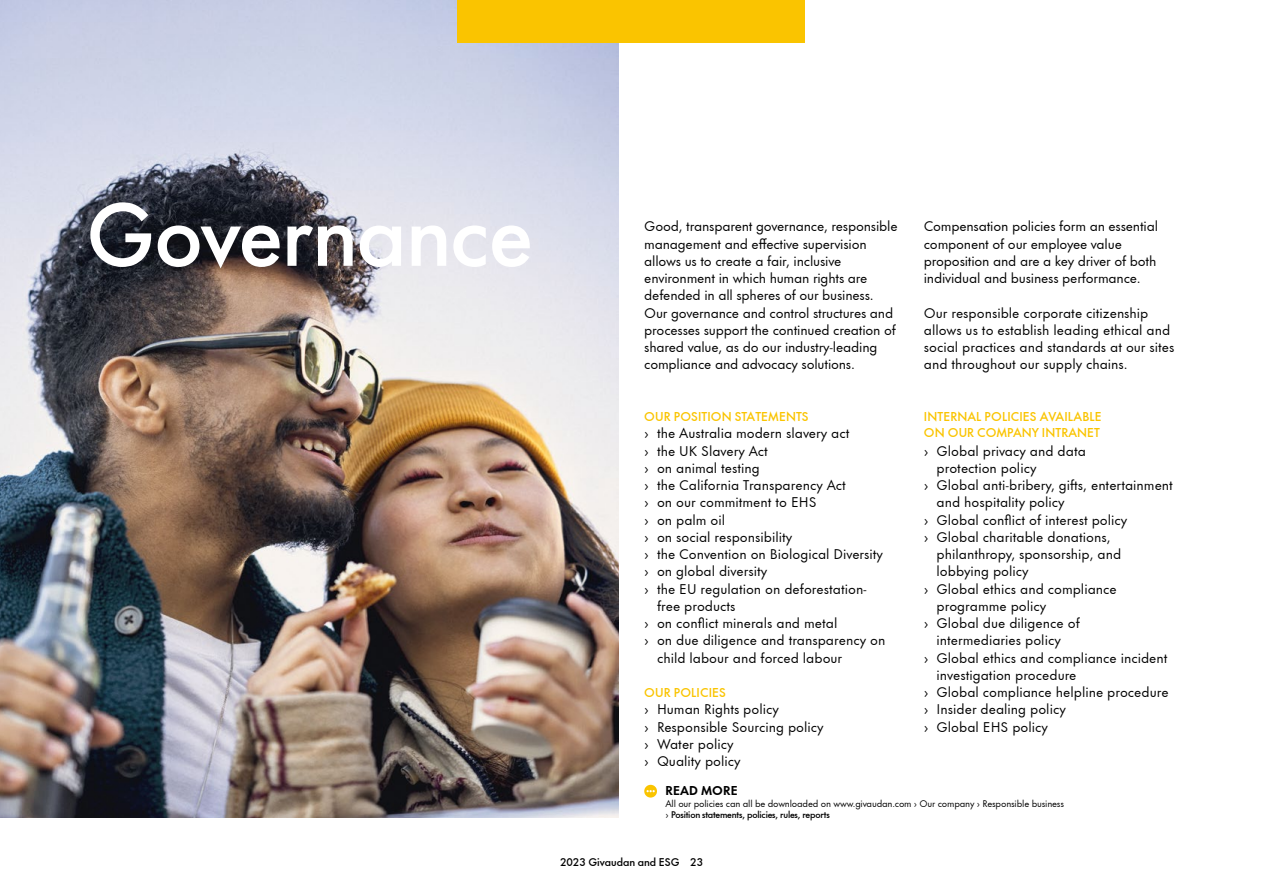
<style>
.page{position:relative;width:1263px;height:893px;background:#fff}
.page>*{position:absolute;margin:0;border:0;box-sizing:border-box;transform-origin:0 0}
.t1{font:500 82.5px "Futura Now Headline";letter-spacing:-.01em;color:#fff}
.t2{font:13.2px/17.2px "Futura Now Text";color:#000}
.t3{font:500 12px/15.8px "Futura Now Headline";letter-spacing:.01em;color:#fac400}
.t4{font:700 12px "Futura Now Headline";letter-spacing:.01em;color:#000}
.t5{font:500 10.5px "Futura Now Headline";color:#000}
.t6{font:9px "Futura Now Text";letter-spacing:-.02em;color:#000}
.t7{font:500 9px "Futura Now Headline";letter-spacing:-.02em;color:#000}
.s1{font-family:"Futura Now Text";font-weight:400}
</style>
<div class="page">
<img style="left:0;top:0;width:619px;height:818px">
<svg style="left:644px;top:785px;width:13px;height:12px"></svg>
<div style="left:458px;top:0;width:347px;height:43px;background:#fac400"></div>
<h1 class="t1" style="left:86px;top:167px;width:448px">Governance</h1>
<p class="t2" style="left:644px;top:217px;width:255px">Good, transparent governance, responsible management and effective supervision allows us to create a fair, inclusive environment in which human rights are defended in all spheres of our business.<br>Our governance and control structures and processes support the continued creation of shared value, as do our industry-leading compliance and advocacy solutions.</p>
<p class="t2" style="left:924px;top:217px;width:236px">Compensation policies form an essential component of our employee value proposition and are a key driver of both individual and business performance.</p>
<p class="t2" style="left:924px;top:303px;width:252px">Our responsible corporate citizenship allows us to establish leading ethical and social practices and standards at our sites and throughout our supply chains.</p>
<p class="t3" style="left:644px;top:408px;width:166px">OUR POSITION STATEMENTS</p>
<p class="t2" style="left:644px;top:424px;width:207px">› the Australia modern slavery act</p>
<p class="t2" style="left:644px;top:441px;width:125px">› the UK Slavery Act</p>
<p class="t2" style="left:644px;top:458px;width:117px">› on animal testing</p>
<p class="t2" style="left:644px;top:476px;width:203px">› the California Transparency Act</p>
<p class="t2" style="left:644px;top:493px;width:174px">› on our commitment to EHS</p>
<p class="t2" style="left:644px;top:510px;width:82px">› on palm oil</p>
<p class="t2" style="left:644px;top:527px;width:149px">› on social responsibility</p>
<p class="t2" style="left:644px;top:545px;width:240px">› the Convention on Biological Diversity</p>
<p class="t2" style="left:644px;top:562px;width:124px">› on global diversity</p>
<p class="t2" style="left:644px;top:579px;width:224px">› the EU regulation on deforestation-</p>
<p class="t2" style="left:657px;top:596px;width:80px">free products</p>
<p class="t2" style="left:644px;top:614px;width:195px">› on conflict minerals and metal</p>
<p class="t2" style="left:644px;top:631px;width:243px">› on due diligence and transparency on</p>
<p class="t2" style="left:657px;top:648px;width:187px">child labour and forced labour</p>
<p class="t3" style="left:644px;top:684px;width:83px">OUR POLICIES</p>
<p class="t2" style="left:644px;top:700px;width:181px">› Human Rights policy<br>› Responsible Sourcing policy › Water policy<br>› Quality policy</p>
<p class="t3" style="left:924px;top:408px;width:179px">INTERNAL POLICIES AVAILABLE<br>ON OUR COMPANY INTRANET</p>
<p class="t2" style="left:924px;top:441px;width:164px">› Global privacy and data</p>
<p class="t2" style="left:936px;top:458px;width:101px">protection policy</p>
<p class="t2" style="left:924px;top:476px;width:251px">› Global anti-bribery, gifts, entertainment</p>
<p class="t2" style="left:936px;top:493px;width:130px">and hospitality policy</p>
<p class="t2" style="left:924px;top:510px;width:205px">› Global conflict of interest policy</p>
<p class="t2" style="left:924px;top:527px;width:188px">› Global charitable donations,</p>
<p class="t2" style="left:936px;top:545px;width:186px">philanthropy, sponsorship, and</p>
<p class="t2" style="left:936px;top:562px;width:94px">lobbying policy</p>
<p class="t2" style="left:924px;top:579px;width:194px">› Global ethics and compliance</p>
<p class="t2" style="left:936px;top:596px;width:111px">programme policy</p>
<p class="t2" style="left:924px;top:614px;width:157px">› Global due diligence of</p>
<p class="t2" style="left:936px;top:631px;width:126px">intermediaries policy</p>
<p class="t2" style="left:924px;top:648px;width:245px">› Global ethics and compliance incident</p>
<p class="t2" style="left:936px;top:665px;width:141px">investigation procedure</p>
<p class="t2" style="left:924px;top:683px;width:246px">› Global compliance helpline procedure</p>
<p class="t2" style="left:924px;top:700px;width:143px">› Insider dealing policy</p>
<p class="t2" style="left:924px;top:717px;width:126px">› Global EHS policy</p>
<p class="t4" style="left:665px;top:781px;width:74px">READ MORE</p>
<p class="t6" style="left:665px;top:796px;width:400px">All our policies can all be downloaded on www.givaudan.com › Our company › Responsible business</p>
<p class="t7" style="left:665px;top:807px;width:166px"><span class="s1">›</span> Position statements, policies, rules, reports</p>
<p class="t5" style="left:560px;top:853px;width:144px">2023 Givaudan and ESG 23</p>
</div>
